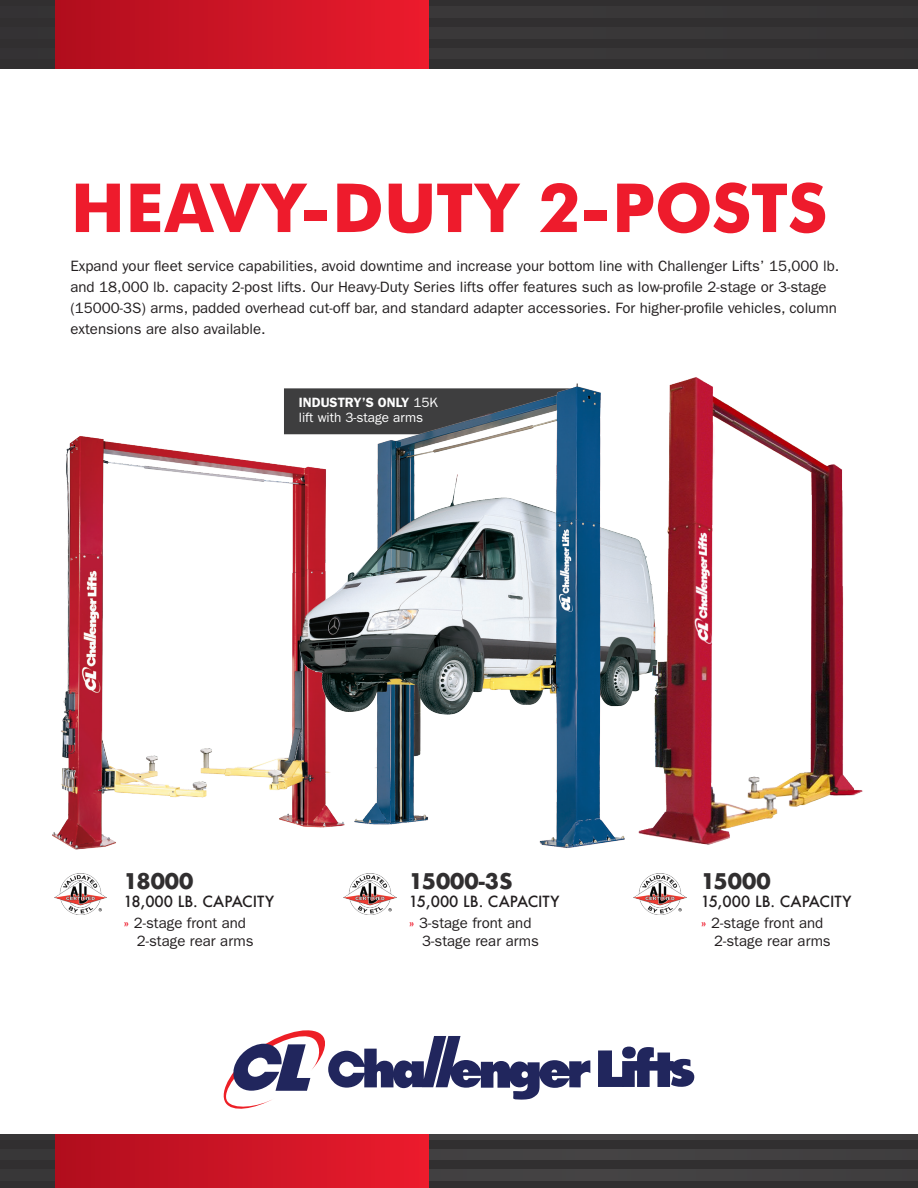
<style>
.page{position:relative;width:918px;height:1188px;background:#312f30}
.page>*{position:absolute;margin:0;border:0;box-sizing:border-box;transform-origin:0 0}
.t1{font:700 67.8px "Futura BT";letter-spacing:-.005em;color:#ee1b2c}
.t2{font:700 21px "Futura";color:#312f30}
.Paragraph_Style_2{font:15px/21px "ITC Franklin Gothic Std";color:#231f20}
.t3{font:500 15px "Futura";color:#231f20}
.t4{font:13.5px/15px "ITC Franklin Gothic Std";color:#fff}
.s1{font-weight:600}
.s2{color:#ee1b2c}
</style>
<div class="page">
<div style="left:0;top:1129px;width:918px;height:11px;background:#424142"></div>
<div style="left:0;top:1149px;width:918px;height:11px;background:#424142"></div>
<div style="left:0;top:1170px;width:918px;height:11px;background:#424142"></div>
<div style="left:0;top:7px;width:918px;height:10px;background:#393738"></div>
<div style="left:0;top:27px;width:918px;height:11px;background:#393738"></div>
<div style="left:0;top:48px;width:918px;height:11px;background:#393738"></div>
<div style="left:55px;top:0;width:374px;height:1188px;background:linear-gradient(to right,#af0e1d,#eb1c2d)"></div>
<div style="left:0;top:69px;width:918px;height:1065px;background:#fff"></div>
<img style="left:634px;top:873px;width:52px;height:41px">
<svg style="left:224px;top:1030px;width:470px;height:79px"></svg>
<img style="left:344px;top:877px;width:53px;height:37px">
<img style="left:54px;top:879px;width:53px;height:35px">
<img style="left:52px;top:436px;width:330px;height:443px">
<img style="left:271px;top:388px;width:290px;height:483px">
<img style="left:561px;top:377px;width:302px;height:471px">
<p class="t1" style="left:71px;top:167px;width:758px">HEAVY-DUTY 2-POSTS</p>
<p class="Paragraph_Style_2" style="left:70px;top:256px;width:770px">Expand your fleet service capabilities, avoid downtime and increase your bottom line with Challenger Lifts’ 15,000 lb. and 18,000 lb. capacity 2-post lifts. Our Heavy-Duty Series lifts offer features such as low-profile 2-stage or 3-stage (15000-3S) arms, padded overhead cut-off bar, and standard adapter accessories. For higher-profile vehicles, column extensions are also available.</p>
<p class="t4" style="left:299px;top:395px;width:141px"><span class="s1">INDUSTRY’S ONLY</span> 15K lift with 3-stage arms</p>
<p class="t2" style="left:123px;top:866px;width:72px">18000</p>
<p class="t3" style="left:123px;top:891px;width:152px">18,000 LB. CAPACITY</p>
<p class="Paragraph_Style_2" style="left:137px;top:914px;width:118px;line-height:18px;text-indent:-14px"><span class="s2">»</span> 2-stage front and<br>2-stage rear arms</p>
<p class="t2" style="left:409px;top:866px;width:105px">15000-3S</p>
<p class="t3" style="left:409px;top:891px;width:152px">15,000 LB. CAPACITY</p>
<p class="Paragraph_Style_2" style="left:422px;top:914px;width:118px;line-height:18px;text-indent:-14px"><span class="s2">»</span> 3-stage front and<br>3-stage rear arms</p>
<p class="t2" style="left:701px;top:866px;width:72px">15000</p>
<p class="t3" style="left:701px;top:891px;width:152px">15,000 LB. CAPACITY</p>
<p class="Paragraph_Style_2" style="left:714px;top:914px;width:118px;line-height:18px;text-indent:-14px"><span class="s2">»</span> 2-stage front and<br>2-stage rear arms</p>
</div>
